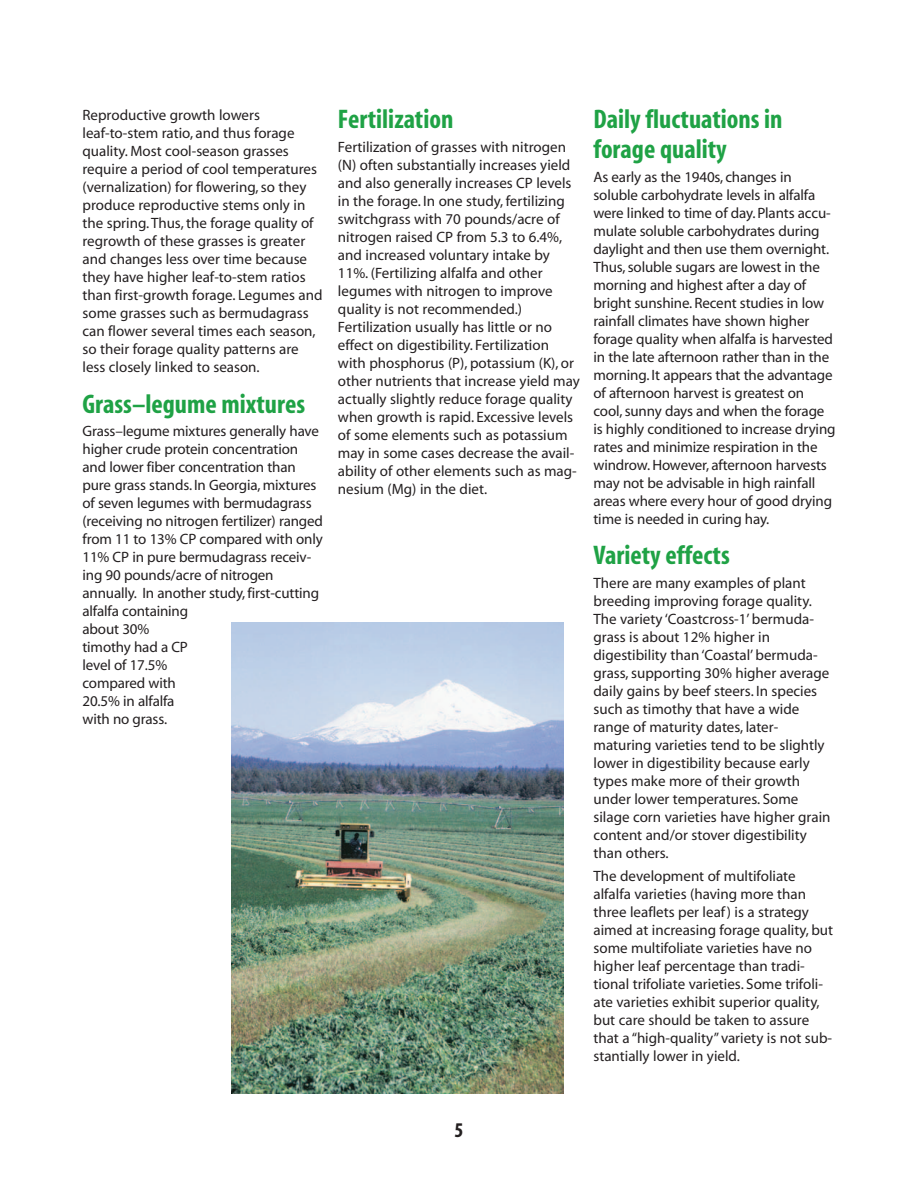
<style>
.page{position:relative;width:918px;height:1188px;background:#fff}
.page>*{position:absolute;margin:0;border:0;box-sizing:border-box;transform-origin:0 0}
.t1{font:700 condensed 27px/30px "Myriad";color:#1fa245}
.t2{font:700 condensed 21px "Myriad";color:#231f20}
.t3{font:15px/18px "Myriad";color:#231f20}
</style>
<div class="page">
<img style="left:231px;top:622px;width:332px;height:472px">
<p class="t3" style="left:82px;top:107px;width:241px">Reproductive growth lowers leaf-to-stem ratio, and thus forage quality. Most cool-season grasses require a period of cool temperatures (vernalization) for flowering, so they produce reproductive stems only in the spring. Thus, the forage quality of regrowth of these grasses is greater and changes less over time because they have higher leaf-to-stem ratios than first-growth forage. Legumes and some grasses such as bermudagrass can flower several times each season, so their forage quality patterns are less closely linked to season.</p>
<h1 class="t1" style="left:82px;top:391px;width:224px">Grass–legume mixtures</h1>
<p class="t3" style="left:82px;top:424px;width:242px">Grass–legume mixtures generally have higher crude protein concentration and lower fiber concentration than pure grass stands. In Georgia, mixtures of seven legumes with bermudagrass (receiving no nitrogen fertilizer) ranged from 11 to 13% CP compared with only<br>11% CP in pure bermudagrass receiv&shy;ing 90 pounds/acre of nitrogen annually. In another study,first-cutting alfalfa containing<br>about 30%<br>timothy had a CP<br>level of 17.5%<br>compared with<br>20.5% in alfalfa<br>with no grass.</p>
<h1 class="t1" style="left:338px;top:107px;width:117px">Fertilization</h1>
<p class="t3" style="left:338px;top:139px;width:243px">Fertilization of grasses with nitrogen (N) often substantially increases yield and also generally increases CP levels in the forage. In one study, fertilizing switchgrass with 70 pounds/acre of nitrogen raised CP from 5.3 to 6.4%, and increased voluntary intake by 11%. (Fertilizing alfalfa and other legumes with nitrogen to improve quality is not recommended.)<br>Fertilization usually has little or no effect on digestibility. Fertilization with phosphorus (P), potassium (K), or other nutrients that increase yield may actually slightly reduce forage quality when growth is rapid. Excessive levels of some elements such as potassium may in some cases decrease the avail&shy;ability of other elements such as mag&shy;nesium (Mg) in the diet.</p>
<h1 class="t1" style="left:594px;top:107px;width:191px">Daily fluctuations in forage quality</h1>
<p class="t3" style="left:594px;top:169px;width:244px">As early as the 1940s, changes in soluble carbohydrate levels in alfalfa were linked to time of day. Plants accu&shy;mulate soluble carbohydrates during daylight and then use them overnight.<br>Thus, soluble sugars are lowest in the morning and highest after a day of bright sunshine. Recent studies in low rainfall climates have shown higher forage quality when alfalfa is harvested in the late afternoon rather than in the morning. It appears that the advantage of afternoon harvest is greatest on cool, sunny days and when the forage is highly conditioned to increase drying rates and minimize respiration in the windrow. However, afternoon harvests may not be advisable in high rainfall areas where every hour of good drying time is needed in curing hay.</p>
<h1 class="t1" style="left:594px;top:543px;width:138px">Variety effects</h1>
<p class="t3" style="left:593px;top:575px;width:239px">There are many examples of plant breeding improving forage quality.<br>The variety ‘Coastcross-1’ bermuda&shy;grass is about 12% higher in digestibility than ‘Coastal’ bermuda&shy;grass, supporting 30% higher average daily gains by beef steers. In species such as timothy that have a wide range of maturity dates, later&shy;maturing varieties tend to be slightly lower in digestibility because early types make more of their growth under lower temperatures. Some silage corn varieties have higher grain content and/or stover digestibility than others.</p>
<p class="t3" style="left:593px;top:868px;width:241px">The development of multifoliate alfalfa varieties (having more than three leaflets per leaf) is a strategy aimed at increasing forage quality, but some multifoliate varieties have no higher leaf percentage than tradi&shy;tional trifoliate varieties. Some trifoli&shy;ate varieties exhibit superior quality, but care should be taken to assure that a “high-quality” variety is not sub&shy;stantially lower in yield.</p>
<h2 class="t2" style="left:455px;top:1122px;width:10px">5</h2>
</div>
